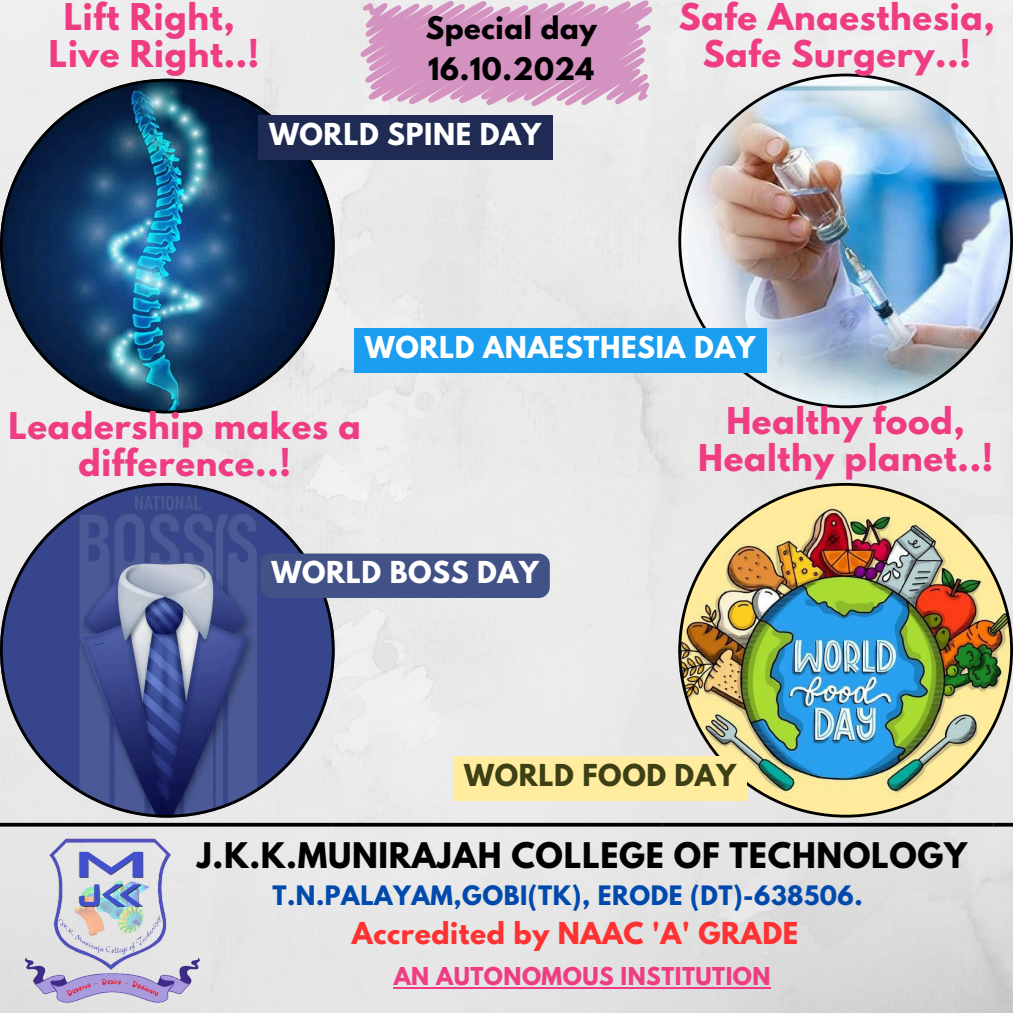
<style>
.page{position:relative;width:1013px;height:1013px;background:#fff}
.page>*{position:absolute;margin:0;border:0;box-sizing:border-box;transform-origin:0 0}
.t1{font:700 32.62px/36.5px "League Spartan";letter-spacing:.02em;color:#ef3c82;text-align:center}
.t2{font:700 31.25px "League Spartan";letter-spacing:.02em;color:#000}
.t3{font:700 27.5px/40.2px "League Spartan";letter-spacing:.02em;color:#000}
.t4{font:700 26.75px "League Spartan";letter-spacing:.02em;color:#fff}
.t5{font:700 26.75px "League Spartan";letter-spacing:.02em;color:#ff3131}
.t6{font:700 26.75px "League Spartan";letter-spacing:.02em;color:#3d3f15}
.t7{font:700 23.75px "League Spartan";letter-spacing:.02em;color:#004aad}
.t8{font:700 21.75px "League Spartan";letter-spacing:.02em;color:#ef3c82}
</style>
<div class="page">
<img style="left:0;top:0;width:1012px;height:1012px">
<img style="left:22px;top:826px;width:181px;height:177px">
<svg style="left:0;top:822px;width:331px;height:4px"></svg>
<svg style="left:331px;top:822px;width:331px;height:4px"></svg>
<svg style="left:662px;top:822px;width:331px;height:4px"></svg>
<svg style="left:993px;top:822px;width:19px;height:4px"></svg>
<img style="left:0;top:79px;width:334px;height:334px">
<img style="left:678px;top:74px;width:334px;height:334px">
<svg style="left:0;top:483px;width:334px;height:334px"></svg>
<img style="left:678px;top:483px;width:334px;height:334px">
<svg style="left:359px;top:0;width:294px;height:107px"></svg>
<hr style="left:393px;top:986px;width:378px;height:2px;background:#ef3c82">
<div style="left:258px;top:115px;width:294px;height:45px;background:#202b54"></div>
<div style="left:354px;top:328px;width:412px;height:44px;background:#1b9df0"></div>
<div style="left:260px;top:553px;width:290px;height:45px;background:#435286;border-radius:11px"></div>
<div style="left:453px;top:756px;width:294px;height:45px;background:#ffec9f"></div>
<p class="t1" style="left:49px;top:3px;width:212px">Lift Right,<br>Live Right..!</p>
<h3 class="t1" style="left:679px;top:3px;width:317px">Safe Anaesthesia,<br>Safe Surgery..!</h3>
<h4 class="t3" style="left:425px;top:12px;width:173px">Special day<br>16.10.2024</h4>
<h3 class="t4" style="left:269px;top:121px;width:274px">WORLD SPINE DAY</h3>
<p class="t4" style="left:365px;top:334px;width:392px">WORLD ANAESTHESIA DAY</p>
<p class="t1" style="left:8px;top:412px;width:354px">Leadership makes a difference..!</p>
<h1 class="t4" style="left:271px;top:559px;width:269px">WORLD BOSS DAY</h1>
<h2 class="t1" style="left:698px;top:407px;width:296px">Healthy food,<br>Healthy planet..!</h2>
<p class="t6" style="left:464px;top:762px;width:273px">WORLD FOOD DAY</p>
<p class="t2" style="left:197px;top:840px;width:771px">J.K.K.MUNIRAJAH COLLEGE OF TECHNOLOGY</p>
<h3 class="t7" style="left:272px;top:884px;width:591px">T.N.PALAYAM,GOBI(TK), ERODE (DT)-638506.</h3>
<h3 class="t5" style="left:352px;top:920px;width:448px">Accredited by NAAC 'A' GRADE</h3>
<h2 class="t8" style="left:393px;top:965px;width:378px">AN AUTONOMOUS INSTITUTION</h2>
</div>
